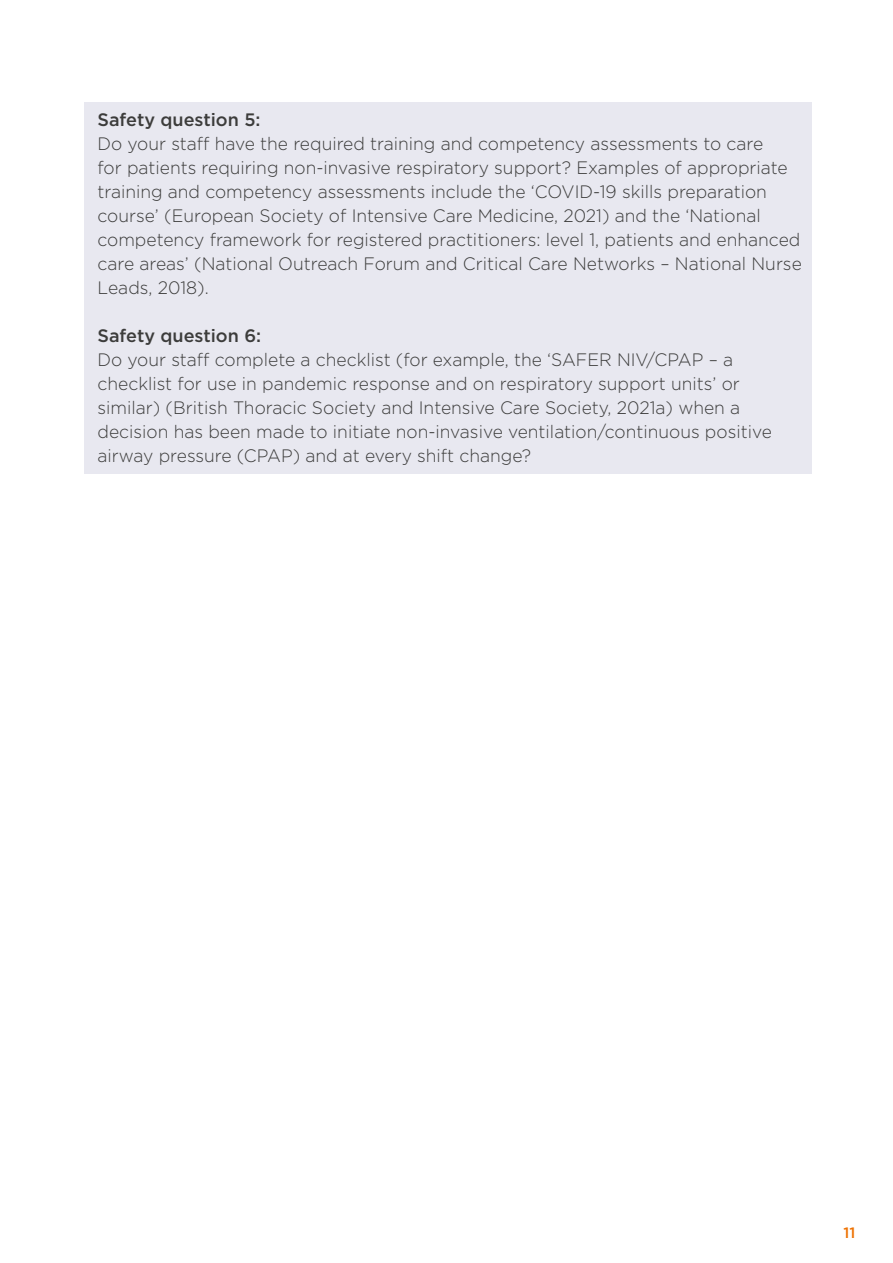
<style>
.page{position:relative;width:893px;height:1263px;background:#fff}
.page>*{position:absolute;margin:0;border:0;box-sizing:border-box;transform-origin:0 0}
.t1{font:300 18px/24px "Gotham";color:#3c3c3b}
.t2{font:500 18px "Gotham";color:#3c3c3b}
.t3{font:500 15px "Gotham";color:#ee7203}
</style>
<div class="page">
<div style="left:84px;top:102px;width:727px;height:371px;background:#e8e8f0"></div>
<p class="t2" style="left:97px;top:108px;width:165px">Safety question 5:</p>
<p class="t1" style="left:97px;top:131px;width:706px">Do your staff have the required training and competency assessments to care<br>for patients requiring non-invasive respiratory support? Examples of appropriate training and competency assessments include the ‘COVID-19 skills preparation course’ (European Society of Intensive Care Medicine, 2021) and the ‘National competency framework for registered practitioners: level 1, patients and enhanced care areas’ (National Outreach Forum and Critical Care Networks – National Nurse Leads, 2018).</p>
<p class="t2" style="left:97px;top:324px;width:165px">Safety question 6:</p>
<p class="t1" style="left:97px;top:347px;width:676px">Do your staff complete a checklist (for example, the ‘SAFER NIV/CPAP – a checklist for use in pandemic response and on respiratory support units’ or similar) (British Thoracic Society and Intensive Care Society, 2021a) when a decision has been made to initiate non-invasive ventilation/continuous positive airway pressure (CPAP) and at every shift change?</p>
<p class="t3" style="left:843px;top:1223px;width:13px">11</p>
</div>
